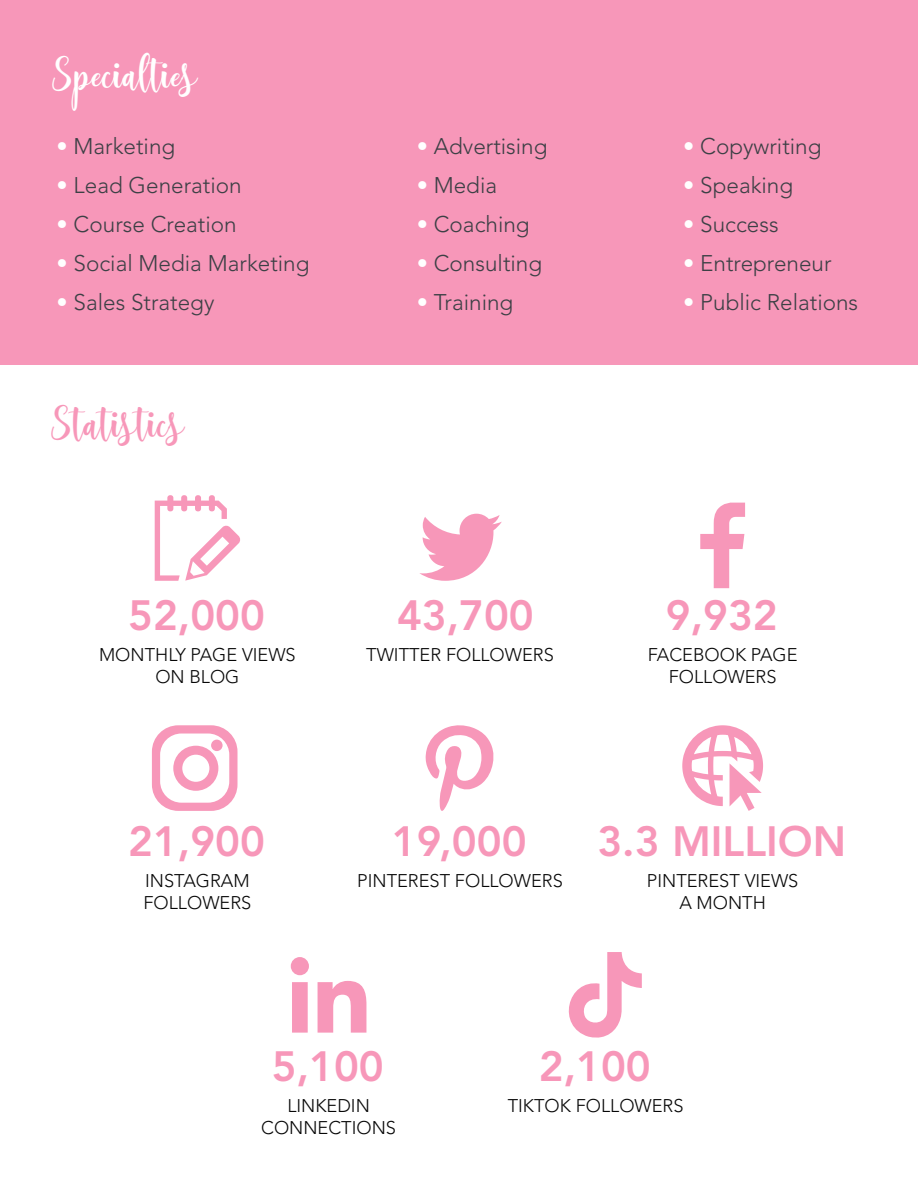
<style>
.page{position:relative;width:918px;height:1188px;background:#fff}
.page>*{position:absolute;margin:0;border:0;box-sizing:border-box;transform-origin:0 0}
.t1{font:45px "Sambilan";letter-spacing:.01em;color:#fff}
.t2{font:45px "Sambilan";letter-spacing:.01em;color:#f797b9}
.t3{font:800 42px "Avenir LT Std";color:#f797b9}
.t4{font:300 22.5px "Avenir LT Std";color:#3c4045}
.t5{font:300 18.3px/21.9px "Avenir LT Std";color:#070707;text-align:center}
.s1{color:#fff}
</style>
<div class="page">
<div style="left:1px;top:0;width:917px;height:364px;background:#f797b9"></div>
<svg style="left:568px;top:952px;width:74px;height:86px"></svg>
<svg style="left:291px;top:957px;width:18px;height:76px"></svg>
<svg style="left:318px;top:981px;width:48px;height:52px"></svg>
<svg style="left:682px;top:725px;width:81px;height:86px"></svg>
<svg style="left:152px;top:725px;width:86px;height:86px"></svg>
<div style="left:211px;top:740px;width:12px;height:11px;background:#f797b9;border-radius:50%"></div>
<svg style="left:425px;top:725px;width:69px;height:86px"></svg>
<svg style="left:155px;top:495px;width:85px;height:86px"></svg>
<svg style="left:419px;top:514px;width:83px;height:67px"></svg>
<svg style="left:700px;top:502px;width:45px;height:86px"></svg>
<h1 class="t1" style="left:55px;top:43px;width:143px">Specialties</h1>
<p class="t4" style="left:57px;top:136px;width:120px"><span class="s1">•</span> Marketing</p>
<p class="t4" style="left:57px;top:175px;width:187px"><span class="s1">•</span> Lead Generation</p>
<p class="t4" style="left:57px;top:214px;width:182px"><span class="s1">•</span> Course Creation</p>
<p class="t4" style="left:57px;top:253px;width:254px"><span class="s1">•</span> Social Media Marketing</p>
<p class="t4" style="left:57px;top:292px;width:159px"><span class="s1">•</span> Sales Strategy</p>
<h1 class="t2" style="left:54px;top:392px;width:131px">Statistics</h1>
<p class="t4" style="left:417px;top:136px;width:132px"><span class="s1">•</span> Advertising</p>
<p class="t4" style="left:417px;top:175px;width:82px"><span class="s1">•</span> Media</p>
<p class="t4" style="left:417px;top:214px;width:114px"><span class="s1">•</span> Coaching</p>
<p class="t4" style="left:417px;top:253px;width:127px"><span class="s1">•</span> Consulting</p>
<p class="t4" style="left:417px;top:292px;width:98px"><span class="s1">•</span> Training</p>
<p class="t4" style="left:683px;top:136px;width:140px"><span class="s1">•</span> Copywriting</p>
<p class="t4" style="left:683px;top:175px;width:112px"><span class="s1">•</span> Speaking</p>
<p class="t4" style="left:683px;top:214px;width:97px"><span class="s1">•</span> Success</p>
<p class="t4" style="left:683px;top:253px;width:150px"><span class="s1">•</span> Entrepreneur</p>
<p class="t4" style="left:683px;top:292px;width:177px"><span class="s1">•</span> Public Relations</p>
<h2 class="t3" style="left:128px;top:597px;width:138px">52,000</h2>
<p class="t5" style="left:99px;top:645px;width:198px">MONTHLY PAGE VIEWS<br>ON BLOG</p>
<h2 class="t3" style="left:128px;top:824px;width:138px">21,900</h2>
<p class="t5" style="left:144px;top:871px;width:109px;text-align:left">INSTAGRAM<br>FOLLOWERS</p>
<h2 class="t3" style="left:397px;top:597px;width:138px">43,700</h2>
<p class="t5" style="left:366px;top:645px;width:189px">TWITTER FOLLOWERS</p>
<h2 class="t3" style="left:666px;top:597px;width:113px">9,932</h2>
<p class="t5" style="left:648px;top:645px;width:151px">FACEBOOK PAGE<br>FOLLOWERS</p>
<h2 class="t3" style="left:392px;top:824px;width:136px">19,000</h2>
<p class="t5" style="left:357px;top:871px;width:207px">PINTEREST FOLLOWERS</p>
<h2 class="t3" style="left:597px;top:824px;width:250px">3.3 MILLION</h2>
<p class="t5" style="left:647px;top:871px;width:153px">PINTEREST VIEWS<br>A MONTH</p>
<h2 class="t3" style="left:272px;top:1049px;width:113px">5,100</h2>
<p class="t5" style="left:261px;top:1096px;width:136px">LINKEDIN<br>CONNECTIONS</p>
<h2 class="t3" style="left:539px;top:1049px;width:113px">2,100</h2>
<p class="t5" style="left:508px;top:1096px;width:177px">TIKTOK FOLLOWERS</p>
</div>
